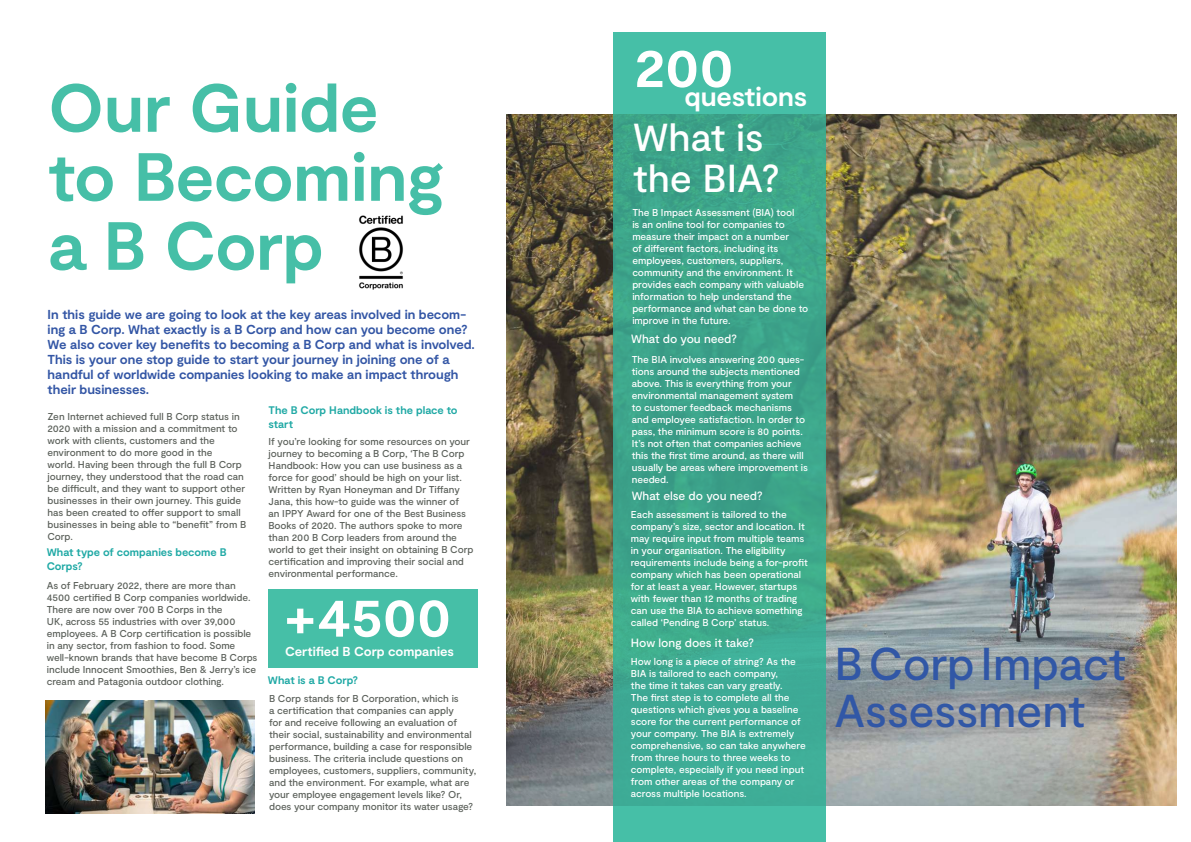
<style>
.page{position:relative;width:1191px;height:842px;background:#fff}
.page>*{position:absolute;margin:0;border:0;box-sizing:border-box;transform-origin:0 0}
.t1{font:700 68px/69px "Moderat";letter-spacing:-.005em;color:#46bfa7}
.t2{font:700 56px "Moderat";color:#fff}
.t3{font:500 46px/47px "Moderat";letter-spacing:-.01em;color:#3157a6}
.t4{font:500 39px/41px "Moderat";letter-spacing:-.005em;color:#fff}
.t5{font:700 27px "Moderat";letter-spacing:-.005em;color:#fff}
.t6{font:700 13px/15px "Moderat";letter-spacing:-.005em;color:#3356a5}
.t7{font:700 13px "Moderat";letter-spacing:-.005em;color:#fff}
.t8{font:500 12px "Moderat";letter-spacing:-.01em;color:#fff}
.t9{font:700 11px/14px "Moderat";letter-spacing:-.005em;color:#20a9a5}
.t10{font:500 10px/12px "Moderat";letter-spacing:-.005em;color:#5b605a}
.t11{font:500 10px/12px "Moderat";letter-spacing:-.005em;color:#fff}
</style>
<div class="page">
<img style="left:506px;top:114px;width:670px;height:691px">
<div style="left:268px;top:589px;width:210px;height:79px;background:#46bfa7"></div>
<div style="left:613px;top:32px;width:213px;height:810px;background:#46bfa7"></div>
<svg style="left:613px;top:114px;width:212px;height:692px;background:#3ca68c"></svg>
<img style="left:45px;top:700px;width:210px;height:113px">
<img style="left:359px;top:215px;width:44px;height:75px">
<h1 class="t1" style="left:48px;top:77px;width:397px">Our Guide to Becoming a B Corp</h1>
<p class="t6" style="left:48px;top:308px;width:429px">In this guide we are going to look at the key areas involved in becom&shy;ing a B Corp. What exactly is a B Corp and how can you become one?<br>We also cover key benefits to becoming a B Corp and what is involved.<br>This is your one stop guide to start your journey in joining one of a handful of worldwide companies looking to make an impact through their businesses.</p>
<p class="t10" style="left:47px;top:411px;width:200px">Zen Internet achieved full B Corp status in 2020 with a mission and a commitment to work with clients, customers and the environment to do more good in the<br>world. Having been through the full B Corp journey, they understood that the road can be difficult, and they want to support other businesses in their own journey. This guide has been created to offer support to small businesses in being able to “benefit” from B Corp.</p>
<p class="t9" style="left:47px;top:546px;width:181px">What type of companies become B<br>Corps?</p>
<p class="t10" style="left:47px;top:580px;width:212px">As of February 2022, there are more than 4500 certified B Corp companies worldwide.<br>There are now over 700 B Corps in the<br>UK, across 55 industries with over 39,000 employees. A B Corp certification is possible in any sector, from fashion to food. Some well-known brands that have become B Corps include Innocent Smoothies, Ben &amp; Jerry’s ice cream and Patagonia outdoor clothing.</p>
<p class="t9" style="left:269px;top:403px;width:191px">The B Corp Handbook is the place to start</p>
<p class="t10" style="left:268px;top:436px;width:206px">If you’re looking for some resources on your journey to becoming a B Corp, ‘The B Corp Handbook: How you can use business as a force for good’ should be high on your list.<br>Written by Ryan Honeyman and Dr Tiffany Jana, this how-to guide was the winner of<br>an IPPY Award for one of the Best Business Books of 2020. The authors spoke to more than 200 B Corp leaders from around the world to get their insight on obtaining B Corp certification and improving their social and environmental performance.</p>
<h2 class="t2" style="left:284px;top:584px;width:169px">+4500</h2>
<h3 class="t7" style="left:285px;top:644px;width:170px">Certified B Corp companies</h3>
<p class="t9" style="left:268px;top:674px;width:92px">What is a B Corp?</p>
<p class="t10" style="left:269px;top:692px;width:209px">B Corp stands for B Corporation, which is<br>a certification that companies can apply<br>for and receive following an evaluation of their social, sustainability and environmental performance, building a case for responsible business. The criteria include questions on employees, customers, suppliers, community, and the environment. For example, what are your employee engagement levels like? Or, does your company monitor its water usage?</p>
<h2 class="t2" style="left:634px;top:35px;width:101px">200</h2>
<h3 class="t5" style="left:684px;top:81px;width:124px">questions</h3>
<h3 class="t4" style="left:633px;top:118px;width:148px">What is the BIA?</h3>
<p class="t11" style="left:632px;top:206px;width:177px">The B Impact Assessment (BIA) tool<br>is an online tool for companies to measure their impact on a number<br>of different factors, including its employees, customers, suppliers, community and the environment. It provides each company with valuable information to help understand the performance and what can be done to improve in the future.</p>
<p class="t8" style="left:631px;top:332px;width:107px">What do you need?</p>
<p class="t11" style="left:632px;top:353px;width:178px">The BIA involves answering 200 ques&shy;tions around the subjects mentioned above. This is everything from your environmental management system<br>to customer feedback mechanisms and employee satisfaction. In order to pass, the minimum score is 80 points.<br>It’s not often that companies achieve this the first time around, as there will usually be areas where improvement is needed.</p>
<p class="t11" style="left:631px;top:508px;width:178px">Each assessment is tailored to the company’s size, sector and location. It may require input from multiple teams in your organisation. The eligibility requirements include being a for-profit company which has been operational for at least a year. However, startups with fewer than 12 months of trading can use the BIA to achieve something called ‘Pending B Corp’ status.</p>
<p class="t8" style="left:631px;top:636px;width:125px">How long does it take?</p>
<p class="t11" style="left:631px;top:656px;width:176px">How long is a piece of string? As the BIA is tailored to each company,<br>the time it takes can vary greatly.<br>The first step is to complete all the questions which gives you a baseline score for the current performance of your company. The BIA is extremely comprehensive, so can take anywhere from three hours to three weeks to complete, especially if you need input from other areas of the company or across multiple locations.</p>
<p class="t8" style="left:631px;top:489px;width:132px">What else do you need?</p>
<h3 class="t3" style="left:834px;top:642px;width:293px">B Corp Impact<br>Assessment</h3>
</div>
